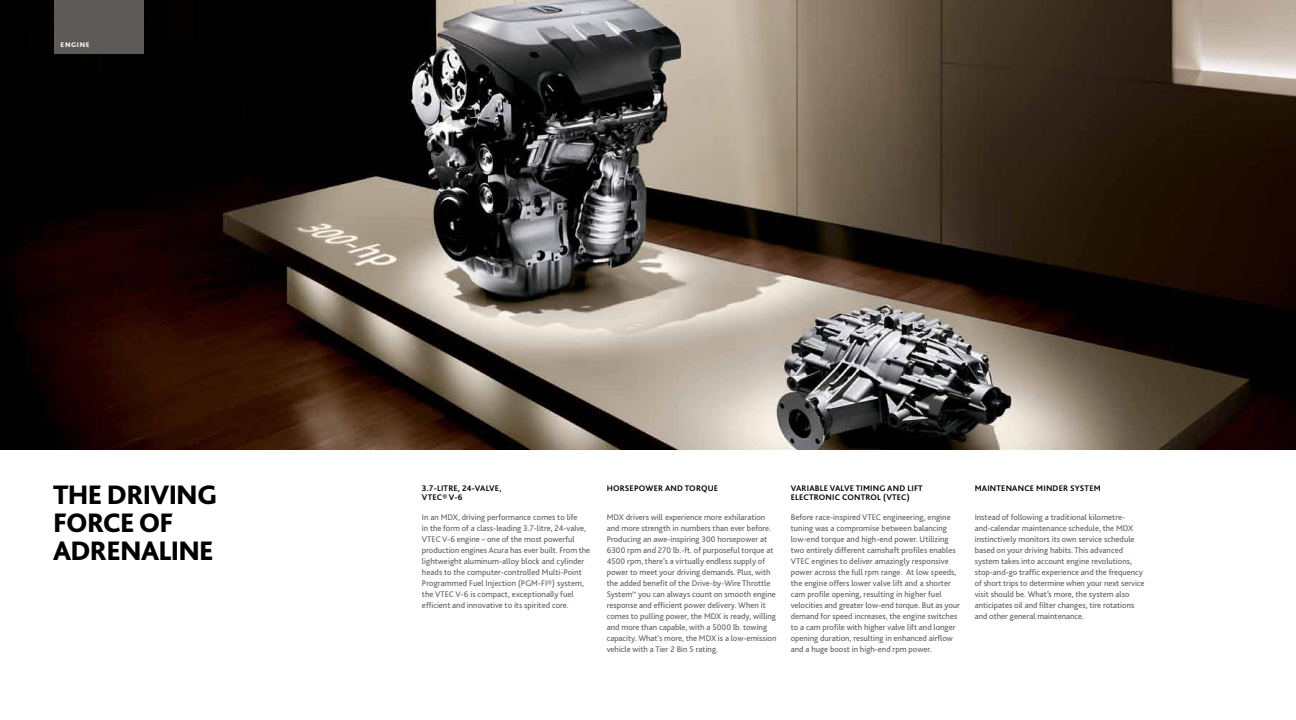
<style>
.page{position:relative;width:1296px;height:720px;background:#fff}
.page>*{position:absolute;margin:0;border:0;box-sizing:border-box;transform-origin:0 0}
.t1{font:800 28px/28px "Bliss 2";letter-spacing:-.025em;color:#000}
.t2{font:8.5px/11px "Bliss 2";color:#5d5b59}
.t3{font:700 8.5px/9px "Bliss 2";letter-spacing:.02em;color:#000}
.t4{font:800 7px "Bliss 2";letter-spacing:.1em;color:#fff}
</style>
<div class="page">
<img style="left:0;top:0;width:1296px;height:450px">
<div style="left:54px;top:0;width:90px;height:54px;background:#5d5b59"></div>
<p class="t4" style="left:61px;top:41px;width:31px">ENGINE</p>
<h1 class="t1" style="left:53px;top:480px;width:166px">THE DRIVING<br>FORCE OF<br>ADRENALINE</h1>
<p class="t3" style="left:422px;top:484px;width:81px">3.7-LITRE, 24-VALVE,<br>VTEC® V-6</p>
<p class="t2" style="left:422px;top:512px;width:170px">In an MDX, driving performance comes to life<br>in the form of a class-leading 3.7-litre, 24-valve, VTEC V-6 engine – one of the most powerful production engines Acura has ever built. From the lightweight aluminum-alloy block and cylinder heads to the computer-controlled Multi-Point Programmed Fuel Injection (PGM-FI®) system, the VTEC V-6 is compact, exceptionally fuel efficient and innovative to its spirited core.</p>
<p class="t3" style="left:607px;top:484px;width:113px">HORSEPOWER AND TORQUE</p>
<p class="t2" style="left:607px;top:512px;width:171px">MDX drivers will experience more exhilaration and more strength in numbers than ever before.<br>Producing an awe-inspiring 300 horsepower at 6300 rpm and 270 lb.-ft. of purposeful torque at 4500 rpm, there’s a virtually endless supply of power to meet your driving demands. Plus, with the added benefit of the Drive-by-Wire Throttle System<sup>™</sup> you can always count on smooth engine response and efficient power delivery. When it comes to pulling power, the MDX is ready, willing and more than capable, with a 5000 lb. towing capacity. What’s more, the MDX is a low-emission vehicle with a Tier 2 Bin 5 rating.</p>
<p class="t3" style="left:791px;top:484px;width:134px">VARIABLE VALVE TIMING AND LIFT<br>ELECTRONIC CONTROL (VTEC)</p>
<p class="t2" style="left:791px;top:512px;width:171px">Before race-inspired VTEC engineering, engine tuning was a compromise between balancing low-end torque and high-end power. Utilizing two entirely different camshaft profiles enables VTEC engines to deliver amazingly responsive power across the full rpm range. At low speeds, the engine offers lower valve lift and a shorter cam profile opening, resulting in higher fuel velocities and greater low-end torque. But as your demand for speed increases, the engine switches to a cam profile with higher valve lift and longer opening duration, resulting in enhanced airflow and a huge boost in high-end rpm power.</p>
<p class="t3" style="left:975px;top:484px;width:128px">MAINTENANCE MINDER SYSTEM</p>
<p class="t2" style="left:975px;top:512px;width:171px">Instead of following a traditional kilometre&shy;and-calendar maintenance schedule, the MDX instinctively monitors its own service schedule based on your driving habits. This advanced system takes into account engine revolutions, stop-and-go traffic experience and the frequency of short trips to determine when your next service visit should be. What’s more, the system also anticipates oil and filter changes, tire rotations and other general maintenance.</p>
</div>
